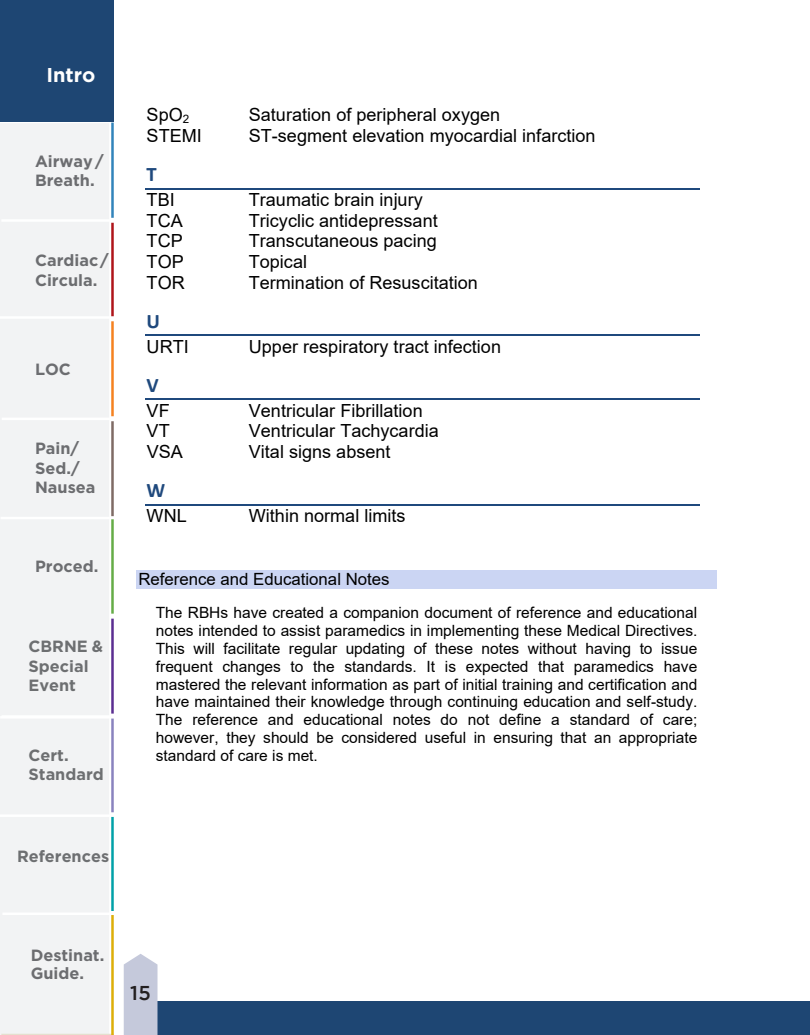
<style>
.page{position:relative;width:810px;height:1035px;background:#fff}
.page>*{position:absolute;margin:0;border:0;box-sizing:border-box;transform-origin:0 0}
.t1{font:700 20.75px "Calibri";color:#1f497d}
.t2{font:700 20px "Gotham";color:#fff}
.t3{font:500 20px "Gotham";color:#231f20}
.t4{font:18px "Arial";color:#000}
.t5{font:16.75px "Arial";color:#000}
.t6{font:700 16.25px/19.5px "Gotham";color:#6c6d70}
.t7{font:700 16.25px/19.5px "Gotham";color:#6d6f71}
.t8{font:15.5px/17.8px "Arial";color:#000;text-align:justify}
.s1{font-size:11.75px}
</style>
<div class="page">
<div style="left:0;top:123px;width:109px;height:912px;background:#f2f3f4"></div>
<div style="left:170px;top:1001px;width:640px;height:34px;background:#1e4673"></div>
<svg style="left:124px;top:954px;width:34px;height:81px;background:#c8cbdc"></svg>
<div style="left:0;top:0;width:114px;height:122px;background:#1e4673"></div>
<hr style="left:1px;top:1034px;width:113px;height:1px;background:#e5e0ce">
<hr style="left:1px;top:219px;width:113px;height:3px;background:#fff">
<hr style="left:111px;top:223px;width:3px;height:95px;background:#af141a">
<hr style="left:111px;top:123px;width:3px;height:95px;background:#3284bb">
<hr style="left:111px;top:321px;width:3px;height:95px;background:#f58220">
<hr style="left:111px;top:421px;width:3px;height:95px;background:#7f6b65">
<hr style="left:111px;top:519px;width:3px;height:95px;background:#65ac47">
<hr style="left:111px;top:619px;width:3px;height:95px;background:#5b2e91">
<hr style="left:111px;top:717px;width:3px;height:95px;background:#8983be">
<hr style="left:111px;top:816px;width:3px;height:95px;background:#00a1a8">
<hr style="left:111px;top:914px;width:3px;height:121px;background:#ddae09">
<hr style="left:145px;top:188px;width:555px;height:1px;background:#1f497d">
<hr style="left:145px;top:335px;width:555px;height:1px;background:#1f497d">
<hr style="left:145px;top:399px;width:555px;height:1px;background:#1f497d">
<hr style="left:145px;top:504px;width:555px;height:1px;background:#1f497d">
<div style="left:136px;top:570px;width:581px;height:18px;background:#cbd5f3"></div>
<hr style="left:0;top:316px;width:117px;height:3px;background:#fff">
<hr style="left:2px;top:418px;width:117px;height:2px;background:#fff">
<hr style="left:1px;top:517px;width:117px;height:2px;background:#fff">
<hr style="left:2px;top:715px;width:117px;height:3px;background:#fff">
<hr style="left:0;top:814px;width:117px;height:3px;background:#fff">
<hr style="left:2px;top:912px;width:118px;height:3px;background:#fff">
<hr style="left:0;top:716px;width:117px;height:3px;background:#fff">
<p class="t2" style="left:46px;top:64px;width:51px">Intro</p>
<p class="t6" style="left:35px;top:151px;width:70px">Airway /<br>Breath.</p>
<p class="t6" style="left:35px;top:250px;width:75px">Cardiac /<br>Circula.</p>
<p class="t6" style="left:35px;top:359px;width:37px">LOC</p>
<p class="t6" style="left:35px;top:439px;width:62px">Pain/<br>Sed./<br>Nausea</p>
<p class="t6" style="left:35px;top:556px;width:65px">Proced.</p>
<p class="t7" style="left:29px;top:637px;width:76px">CBRNE &amp;<br>Special<br>Event</p>
<p class="t7" style="left:29px;top:746px;width:77px;line-height:18px">Cert.<br>Standard</p>
<p class="t7" style="left:17px;top:846px;width:94px">References</p>
<p class="t4" style="left:147px;top:103px;width:44px">SpO<span class="s1">2</span></p>
<p class="t4" style="left:249px;top:103px;width:253px">Saturation of peripheral oxygen</p>
<p class="t4" style="left:147px;top:123px;width:57px">STEMI</p>
<p class="t4" style="left:249px;top:123px;width:348px">ST-segment elevation myocardial infarction</p>
<p class="t1" style="left:147px;top:160px;width:12px">T</p>
<p class="t4" style="left:147px;top:187px;width:30px">TBI</p>
<p class="t4" style="left:249px;top:187px;width:175px">Traumatic brain injury</p>
<p class="t4" style="left:147px;top:208px;width:38px">TCA</p>
<p class="t4" style="left:249px;top:208px;width:190px">Tricyclic antidepressant</p>
<p class="t4" style="left:147px;top:229px;width:38px">TCP</p>
<p class="t4" style="left:249px;top:229px;width:190px">Transcutaneous pacing</p>
<p class="t4" style="left:147px;top:249px;width:39px">TOP</p>
<p class="t4" style="left:249px;top:249px;width:60px">Topical</p>
<p class="t4" style="left:147px;top:270px;width:40px">TOR</p>
<p class="t4" style="left:249px;top:270px;width:231px">Termination of Resuscitation</p>
<p class="t1" style="left:147px;top:306px;width:15px">U</p>
<p class="t4" style="left:147px;top:334px;width:44px">URTI</p>
<p class="t4" style="left:249px;top:334px;width:254px">Upper respiratory tract infection</p>
<p class="t1" style="left:147px;top:370px;width:14px">V</p>
<p class="t4" style="left:147px;top:398px;width:25px">VF</p>
<p class="t4" style="left:249px;top:398px;width:175px">Ventricular Fibrillation</p>
<p class="t4" style="left:147px;top:419px;width:25px">VT</p>
<p class="t4" style="left:249px;top:419px;width:192px">Ventricular Tachycardia</p>
<p class="t4" style="left:147px;top:439px;width:38px">VSA</p>
<p class="t4" style="left:249px;top:439px;width:143px">Vital signs absent</p>
<p class="t1" style="left:147px;top:476px;width:20px">W</p>
<p class="t4" style="left:147px;top:503px;width:42px">WNL</p>
<p class="t4" style="left:249px;top:503px;width:158px">Within normal limits</p>
<p class="t5" style="left:138px;top:567px;width:253px">Reference and Educational Notes</p>
<p class="t8" style="left:156px;top:604px;width:543px">The RBHs have created a companion document of reference and educational notes intended to assist paramedics in implementing these Medical Directives.<br>This will facilitate regular updating of these notes without having to issue frequent changes to the standards. It is expected that paramedics have mastered the relevant information as part of initial training and certification and have maintained their knowledge through continuing education and self-study.<br>The reference and educational notes do not define a standard of care; however, they should be considered useful in ensuring that an appropriate standard of care is met.</p>
<p class="t6" style="left:31px;top:946px;width:75px;line-height:18px">Destinat.<br>Guide.</p>
<p class="t3" style="left:130px;top:981px;width:22px">15</p>
</div>
